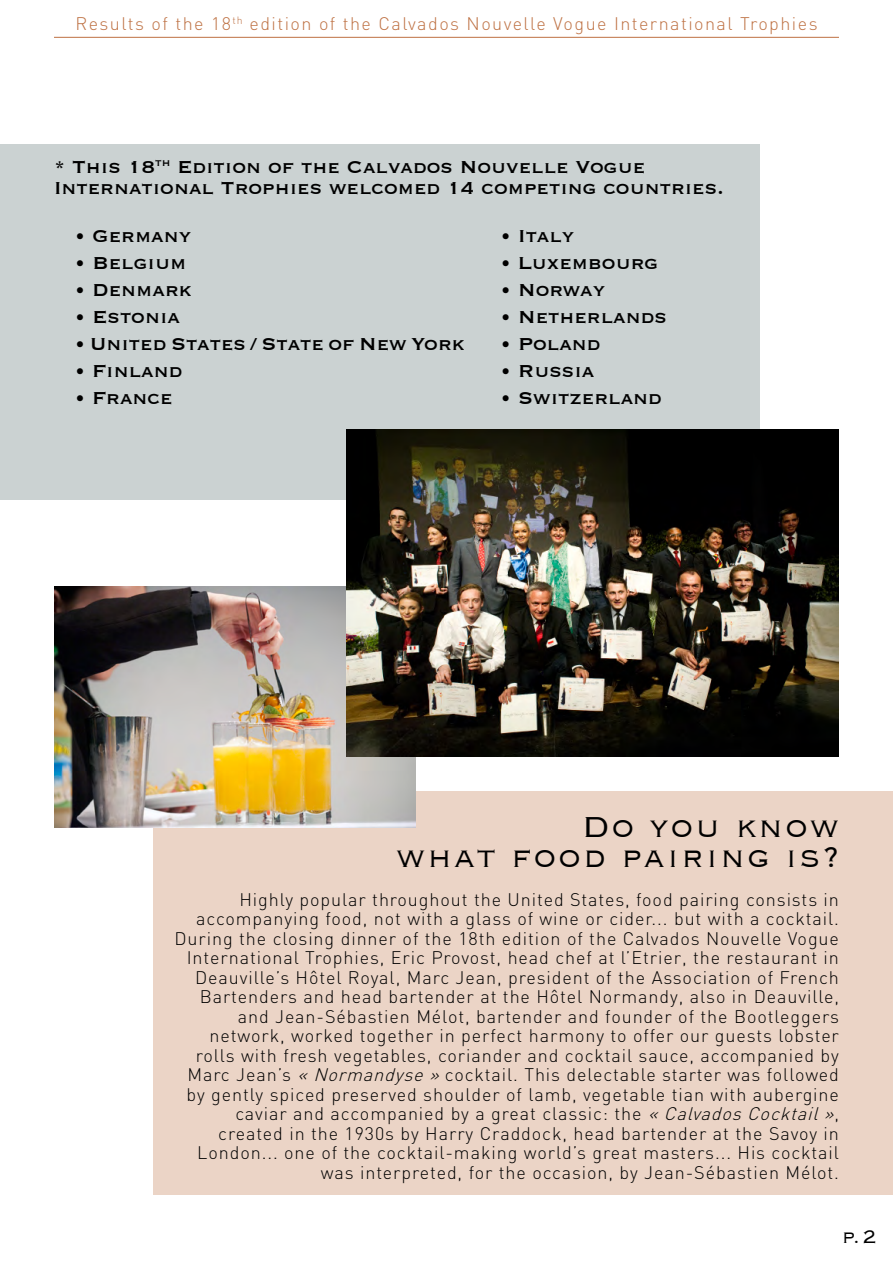
<style>
.page{position:relative;width:893px;height:1263px;background:#fff}
.page>*{position:absolute;margin:0;border:0;box-sizing:border-box;transform-origin:0 0}
.t1{font:300 37.5px "Copperplate";letter-spacing:.05em;color:#000}
.t2{font:300 24px "Copperplate";color:#000}
.t3{font:22.5px/21px "Copperplate";color:#000}
.t4{font:300 18px/19.5px "DIN";letter-spacing:.05em;color:#000;text-align:right}
.t5{font:300 18px "DIN";letter-spacing:.08em;color:#be7143}
.s1{font-style:italic}
</style>
<div class="page">
<hr style="left:54px;top:37px;width:785px;height:1px;background:#be7143">
<div style="left:0;top:144px;width:760px;height:356px;background:#cbd2d2"></div>
<div style="left:153px;top:791px;width:740px;height:404px;background:#ebd4c6"></div>
<img style="left:54px;top:587px;width:362px;height:240px">
<img style="left:347px;top:429px;width:492px;height:328px">
<p class="t5" style="left:75px;top:12px;width:744px">Results of the 18<sup>th</sup> edition of the Calvados Nouvelle Vogue International Trophies</p>
<p class="t3" style="left:54px;top:155px;width:672px">* This 18<sup>th</sup> Edition of the Calvados Nouvelle Vogue<br>International Trophies welcomed 14 competing countries.</p>
<p class="t3" style="left:500px;top:224px;width:76px">• Italy</p>
<p class="t3" style="left:500px;top:251px;width:160px">• Luxembourg</p>
<p class="t3" style="left:500px;top:278px;width:107px">• Norway</p>
<p class="t3" style="left:500px;top:305px;width:168px">• Netherlands</p>
<p class="t3" style="left:500px;top:332px;width:102px">• Poland</p>
<p class="t3" style="left:500px;top:359px;width:96px">• Russia</p>
<p class="t3" style="left:500px;top:386px;width:163px">• Switzerland</p>
<p class="t3" style="left:74px;top:224px;width:118px">• Germany</p>
<p class="t3" style="left:74px;top:251px;width:113px">• Belgium</p>
<p class="t3" style="left:74px;top:278px;width:118px">• Denmark</p>
<p class="t3" style="left:74px;top:305px;width:107px">• Estonia</p>
<p class="t3" style="left:74px;top:332px;width:391px">• United States / State of New York</p>
<p class="t3" style="left:74px;top:359px;width:110px">• Finland</p>
<p class="t3" style="left:74px;top:386px;width:100px">• France</p>
<p class="t1" style="left:583px;top:802px;width:258px">Do you know</p>
<p class="t1" style="left:396px;top:832px;width:444px">what food pairing is?</p>
<p class="t4" style="left:174px;top:889px;width:666px">Highly popular throughout the United States, food pairing consists in accompanying food, not with a glass of wine or cider... but with a cocktail.<br>During the closing dinner of the 18th edition of the Calvados Nouvelle Vogue International Trophies, Eric Provost, head chef at l’Etrier, the restaurant in Deauville’s Hôtel Royal, Marc Jean, president of the Association of French Bartenders and head bartender at the Hôtel Normandy, also in Deauville, and Jean-Sébastien Mélot, bartender and founder of the Bootleggers network, worked together in perfect harmony to offer our guests lobster rolls with fresh vegetables, coriander and cocktail sauce, accompanied by Marc Jean’s <span class="s1">« Normandyse »</span> cocktail. This delectable starter was followed by gently spiced preserved shoulder of lamb, vegetable tian with aubergine caviar and accompanied by a great classic: the <span class="s1">« Calvados Cocktail»</span>, created in the 1930s by Harry Craddock, head bartender at the Savoy in London... one of the cocktail-making world’s great masters... His cocktail was interpreted, for the occasion, by Jean-Sébastien Mélot.</p>
<p class="t2" style="left:842px;top:1221px;width:37px">p. 2</p>
</div>
